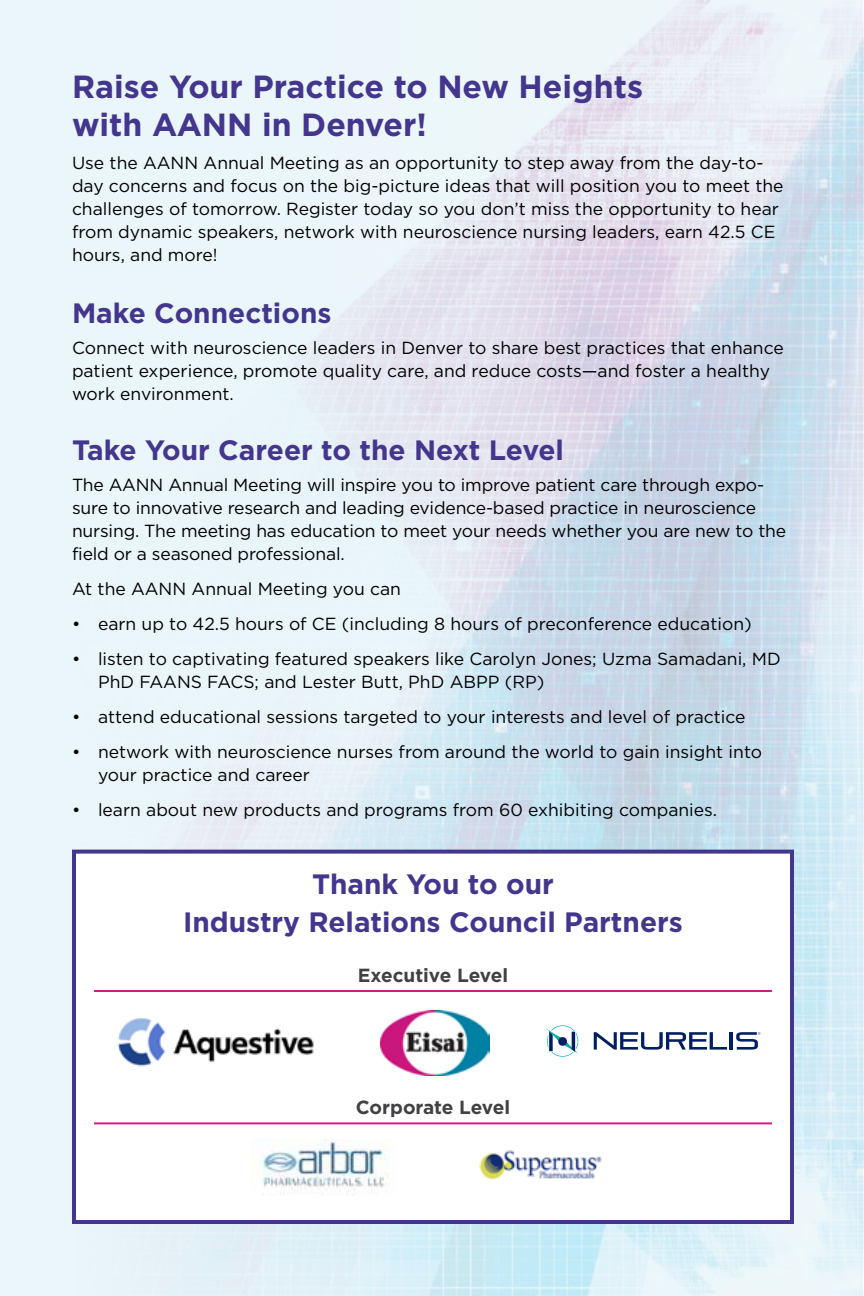
<style>
.page{position:relative;width:864px;height:1296px;background:#fff}
.page>*{position:absolute;margin:0;border:0;box-sizing:border-box;transform-origin:0 0}
.t1{font:700 32px/38px "Gotham";color:#44368d}
.t2{font:700 28px/38px "Gotham";color:#44368d;text-align:center}
.t3{font:700 19px "Gotham";letter-spacing:-.005em;color:#414042}
.t4{font:17.6px/23px "Gotham";color:#000}
</style>
<div class="page">
<div style="left:0;top:0;width:863px;height:1296px;background:#eaf6fa"></div>
<img style="left:72px;top:0;width:791px;height:1296px">
<div style="left:74px;top:852px;width:718px;height:370px;background:#fff"></div>
<hr style="left:94px;top:990px;width:678px;height:2px;background:#d01c85">
<hr style="left:94px;top:1122px;width:678px;height:2px;background:#d01c85">
<div style="left:72px;top:850px;width:722px;height:374px;border:4px solid #44368d"></div>
<hr style="left:863px;top:47px;width:1px;height:73px;background:#45358b">
<hr style="left:863px;top:1244px;width:1px;height:52px;background:#45358b">
<img style="left:380px;top:1010px;width:109px;height:66px">
<img style="left:252px;top:1140px;width:137px;height:55px">
<img style="left:479px;top:1150px;width:123px;height:30px">
<svg style="left:547px;top:1025px;width:32px;height:32px"></svg>
<svg style="left:594px;top:1032px;width:133px;height:18px"></svg>
<hr style="left:730px;top:1032px;width:3px;height:18px;background:#001e61">
<svg style="left:736px;top:1032px;width:24px;height:18px"></svg>
<img style="left:117px;top:1018px;width:197px;height:49px">
<h1 class="t1" style="left:72px;top:67px;width:573px">Raise Your Practice to New Heights with AANN in Denver!</h1>
<p class="t4" style="left:72px;top:150px;width:713px">Use the AANN Annual Meeting as an opportunity to step away from the day-to&shy;day concerns and focus on the big-picture ideas that will position you to meet the challenges of tomorrow. Register today so you don’t miss the opportunity to hear from dynamic speakers, network with neuroscience nursing leaders, earn 42.5 CE hours, and more!</p>
<h2 class="t2" style="left:72px;top:294px;width:261px">Make Connections</h2>
<p class="t4" style="left:72px;top:335px;width:713px">Connect with neuroscience leaders in Denver to share best practices that enhance patient experience, promote quality care, and reduce costs—and foster a healthy work environment.</p>
<h2 class="t2" style="left:72px;top:431px;width:494px">Take Your Career to the Next Level</h2>
<p class="t4" style="left:72px;top:472px;width:716px">The AANN Annual Meeting will inspire you to improve patient care through expo&shy;sure to innovative research and leading evidence-based practice in neuroscience nursing. The meeting has education to meet your needs whether you are new to the field or a seasoned professional.</p>
<p class="t4" style="left:72px;top:576px;width:330px">At the AANN Annual Meeting you can</p>
<p class="t4" style="left:72px;top:611px;width:681px">• earn up to 42.5 hours of CE (including 8 hours of preconference education)</p>
<p class="t4" style="left:98px;top:646px;width:684px;text-indent:-26px">• listen to captivating featured speakers like Carolyn Jones; Uzma Samadani, MD<br>PhD FAANS FACS; and Lester Butt, PhD ABPP (RP)</p>
<p class="t4" style="left:72px;top:704px;width:675px">• attend educational sessions targeted to your interests and level of practice</p>
<p class="t4" style="left:98px;top:739px;width:666px;text-indent:-26px">• network with neuroscience nurses from around the world to gain insight into your practice and career</p>
<p class="t4" style="left:72px;top:797px;width:647px">• learn about new products and programs from 60 exhibiting companies.</p>
<h2 class="t2" style="left:183px;top:865px;width:501px">Thank You to our<br>Industry Relations Council Partners</h2>
<p class="t3" style="left:358px;top:963px;width:152px">Executive Level</p>
<p class="t3" style="left:356px;top:1095px;width:156px">Corporate Level</p>
</div>
